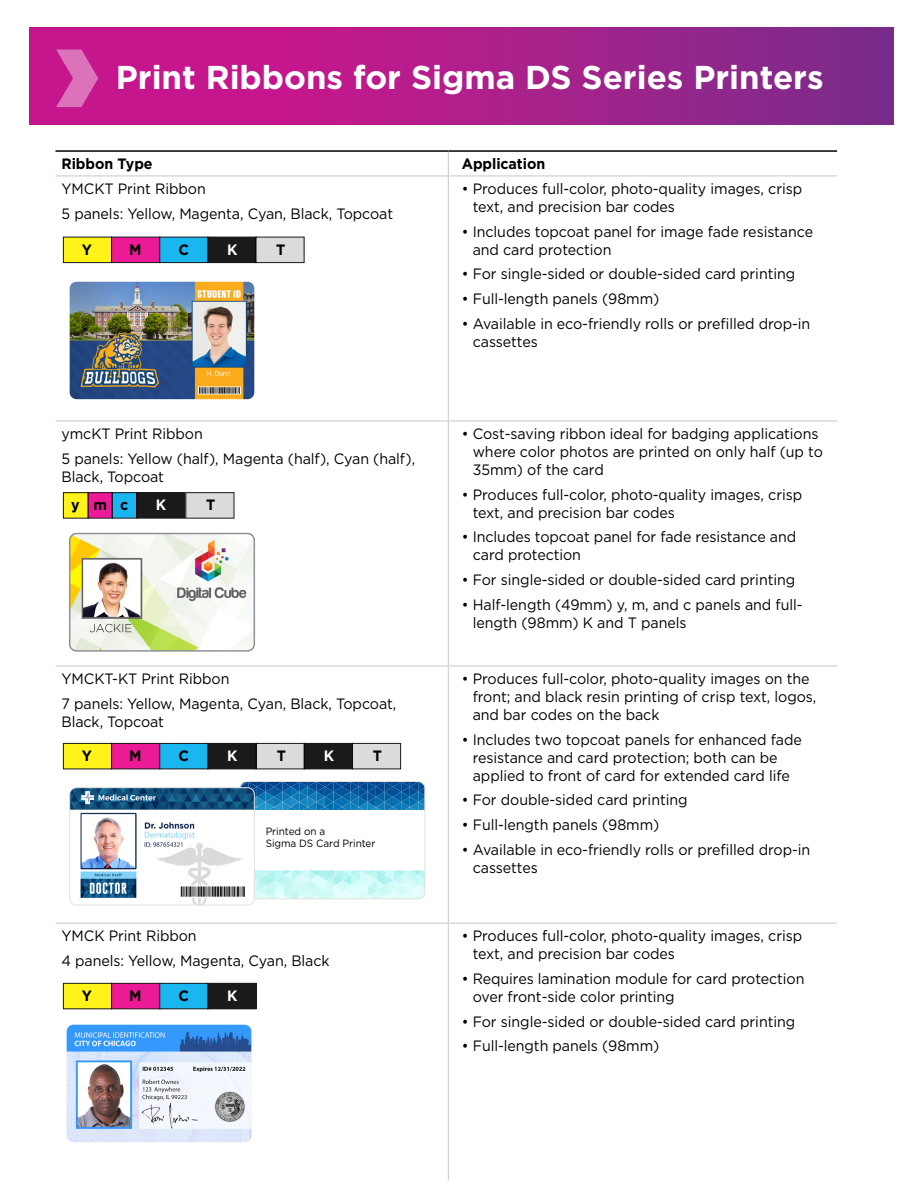
<style>
.page{position:relative;width:918px;height:1188px;background:#fff}
.page>*{position:absolute;margin:0;border:0;box-sizing:border-box;transform-origin:0 0}
.t1{font:700 33px "Gotham";color:#fff}
.t2{font:15px/18px "Gotham";letter-spacing:-.005em;color:#000;scale:.95 1}
.t3{font:700 15px "Gotham";letter-spacing:-.005em;color:#000;scale:.95 1}
.t4{font:700 15px "Gotham";color:#fff;scale:.95 1}
.t5{font:10.5px/12px "Gotham";letter-spacing:-.005em;color:#000;scale:.95 1}
</style>
<div class="page">
<hr style="left:56px;top:176px;width:392px;height:1px;background:#c7c8ca">
<hr style="left:448px;top:176px;width:389px;height:1px;background:#c7c8ca">
<hr style="left:56px;top:421px;width:392px;height:1px;background:#c7c8ca">
<hr style="left:448px;top:421px;width:389px;height:1px;background:#c7c8ca">
<hr style="left:56px;top:666px;width:392px;height:1px;background:#c7c8ca">
<hr style="left:448px;top:666px;width:389px;height:1px;background:#c7c8ca">
<hr style="left:56px;top:923px;width:392px;height:1px;background:#c7c8ca">
<hr style="left:448px;top:923px;width:389px;height:1px;background:#c7c8ca">
<hr style="left:56px;top:150px;width:392px;height:2px;background:#000">
<hr style="left:448px;top:150px;width:389px;height:2px;background:#000">
<svg style="left:448px;top:152px;width:1px;height:24px"></svg>
<hr style="left:448px;top:176px;width:1px;height:245px;background:#c7c8ca">
<hr style="left:448px;top:421px;width:1px;height:245px;background:#c7c8ca">
<hr style="left:448px;top:666px;width:1px;height:257px;background:#c7c8ca">
<hr style="left:448px;top:924px;width:1px;height:256px;background:#c7c8ca">
<img style="left:70px;top:282px;width:184px;height:117px">
<img style="left:67px;top:1025px;width:184px;height:117px">
<img style="left:70px;top:534px;width:184px;height:115px">
<div style="left:69px;top:533px;width:186px;height:119px;border:2px solid #8e9199;border-radius:7px"></div>
<div style="left:63px;top:237px;width:49px;height:26px;background:#fff31a"></div>
<div style="left:63px;top:237px;width:49px;height:26px;border:1px solid #000"></div>
<div style="left:63px;top:493px;width:25px;height:25px;background:#fff31a"></div>
<div style="left:63px;top:492px;width:26px;height:27px;border:1px solid #000"></div>
<div style="left:63px;top:743px;width:49px;height:26px;background:#fff31a"></div>
<div style="left:63px;top:743px;width:49px;height:26px;border:1px solid #000"></div>
<div style="left:63px;top:983px;width:49px;height:26px;background:#fff31a"></div>
<div style="left:112px;top:237px;width:48px;height:26px;background:#ed1a97"></div>
<div style="left:111px;top:237px;width:49px;height:26px;border:1px solid #000"></div>
<div style="left:88px;top:493px;width:24px;height:25px;background:#ed1a97"></div>
<div style="left:112px;top:743px;width:48px;height:26px;background:#ed1a97"></div>
<div style="left:111px;top:743px;width:49px;height:26px;border:1px solid #000"></div>
<div style="left:112px;top:983px;width:48px;height:26px;background:#ed1a97"></div>
<div style="left:111px;top:983px;width:49px;height:26px;border:1px solid #000"></div>
<div style="left:256px;top:743px;width:48px;height:26px;background:#d9d8d6"></div>
<div style="left:256px;top:743px;width:49px;height:26px;border:1px solid #000"></div>
<div style="left:160px;top:237px;width:48px;height:26px;background:#1ab6f0"></div>
<div style="left:159px;top:237px;width:49px;height:26px;border:1px solid #000"></div>
<div style="left:112px;top:493px;width:25px;height:25px;background:#1ab6f0"></div>
<div style="left:112px;top:492px;width:25px;height:27px;border:1px solid #000"></div>
<div style="left:160px;top:743px;width:48px;height:26px;background:#1ab6f0"></div>
<div style="left:159px;top:743px;width:49px;height:26px;border:1px solid #000"></div>
<div style="left:160px;top:983px;width:48px;height:26px;background:#1ab6f0"></div>
<div style="left:159px;top:983px;width:49px;height:26px;border:1px solid #000"></div>
<div style="left:304px;top:743px;width:48px;height:26px;background:#1a1a1a"></div>
<div style="left:304px;top:743px;width:49px;height:26px;border:1px solid #000"></div>
<div style="left:208px;top:237px;width:48px;height:26px;background:#1a1a1a"></div>
<div style="left:137px;top:493px;width:48px;height:25px;background:#1a1a1a"></div>
<div style="left:137px;top:492px;width:48px;height:27px;border:1px solid #000"></div>
<div style="left:208px;top:743px;width:48px;height:26px;background:#1a1a1a"></div>
<div style="left:208px;top:983px;width:48px;height:26px;background:#1a1a1a"></div>
<div style="left:256px;top:237px;width:48px;height:26px;background:#d9d8d6"></div>
<div style="left:256px;top:237px;width:48px;height:26px;border:1px solid #000"></div>
<div style="left:186px;top:493px;width:48px;height:25px;background:#d9d8d6"></div>
<div style="left:185px;top:492px;width:49px;height:27px;border:1px solid #000"></div>
<div style="left:352px;top:743px;width:49px;height:26px;background:#d9d8d6"></div>
<div style="left:352px;top:743px;width:49px;height:26px;border:1px solid #000"></div>
<svg style="left:255px;top:870px;width:170px;height:29px;background:#ccf9f5"></svg>
<svg style="left:240px;top:782px;width:185px;height:28px;background:#146dac"></svg>
<div style="left:240px;top:781px;width:185px;height:118px;border:1px solid #e2e1dd;border-radius:7px"></div>
<img style="left:70px;top:788px;width:184px;height:117px">
<div style="left:69px;top:787px;width:186px;height:118px;border:1px solid #e2e1dd;border-radius:7px"></div>
<svg style="left:29px;top:27px;width:864px;height:98px;background:#aa1f8b"></svg>
<svg style="left:56px;top:50px;width:42px;height:57px;background:#d34da8"></svg>
<h1 class="t1" style="left:116px;top:55px;width:709px">Print Ribbons for Sigma DS Series Printers</h1>
<p class="t3" style="left:62px;top:154px;width:97px">Ribbon Type</p>
<p class="t3" style="left:462px;top:154px;width:89px">Application</p>
<p class="t2" style="left:62px;top:176px;width:351px;line-height:24.8px">YMCKT Print Ribbon<br>5 panels: Yellow, Magenta, Cyan, Black, Topcoat</p>
<p class="t2" style="left:473px;top:179px;width:348px;text-indent:-11px">• Produces full-color, photo-quality images, crisp text, and precision bar codes</p>
<p class="t2" style="left:473px;top:222px;width:360px;text-indent:-11px">• Includes topcoat panel for image fade resistance and card protection</p>
<p class="t2" style="left:462px;top:265px;width:352px">• For single-sided or double-sided card printing</p>
<p class="t2" style="left:462px;top:290px;width:210px">• Full-length panels (98mm)</p>
<p class="t2" style="left:473px;top:314px;width:357px;text-indent:-11px">• Available in eco-friendly rolls or prefilled drop-in cassettes</p>
<p class="t3" style="left:179px;top:240px;width:13px">C</p>
<p class="t3" style="left:129px;top:240px;width:15px">M</p>
<p class="t4" style="left:227px;top:240px;width:12px">K</p>
<p class="t3" style="left:276px;top:240px;width:11px">T</p>
<p class="t3" style="left:82px;top:240px;width:12px">Y</p>
<p class="t2" style="left:62px;top:421px;width:374px;line-height:24.8px">ymcKT Print Ribbon<br>5 panels: Yellow (half), Magenta (half), Cyan (half),</p>
<p class="t2" style="left:62px;top:467px;width:109px">Black, Topcoat</p>
<p class="t3" style="left:71px;top:495px;width:11px">y</p>
<p class="t3" style="left:94px;top:495px;width:16px">m</p>
<p class="t3" style="left:120px;top:495px;width:10px">c</p>
<p class="t4" style="left:156px;top:495px;width:12px">K</p>
<p class="t3" style="left:206px;top:495px;width:11px">T</p>
<p class="t2" style="left:62px;top:666px;width:354px;line-height:24.8px">YMCKT-KT Print Ribbon<br>7 panels: Yellow, Magenta, Cyan, Black, Topcoat,</p>
<p class="t2" style="left:62px;top:712px;width:109px">Black, Topcoat</p>
<p class="t3" style="left:82px;top:746px;width:12px">Y</p>
<p class="t3" style="left:129px;top:746px;width:15px">M</p>
<p class="t3" style="left:179px;top:746px;width:13px">C</p>
<p class="t4" style="left:227px;top:746px;width:12px">K</p>
<p class="t3" style="left:277px;top:746px;width:11px">T</p>
<p class="t3" style="left:373px;top:746px;width:11px">T</p>
<p class="t4" style="left:324px;top:746px;width:12px">K</p>
<p class="t5" style="left:266px;top:825px;width:117px">Printed on a<br>Sigma DS Card Printer</p>
<p class="t2" style="left:473px;top:424px;width:370px;text-indent:-11px">• Cost-saving ribbon ideal for badging applications where color photos are printed on only half (up to<br>35mm) of the card</p>
<p class="t2" style="left:473px;top:485px;width:348px;text-indent:-11px">• Produces full-color, photo-quality images, crisp text, and precision bar codes</p>
<p class="t2" style="left:473px;top:528px;width:342px;text-indent:-11px">• Includes topcoat panel for fade resistance and card protection</p>
<p class="t2" style="left:462px;top:571px;width:352px">• For single-sided or double-sided card printing</p>
<p class="t2" style="left:473px;top:595px;width:349px;text-indent:-11px">• Half-length (49mm) y, m, and c panels and full&shy;length (98mm) K and T panels</p>
<p class="t2" style="left:473px;top:669px;width:363px;text-indent:-11px">• Produces full-color, photo-quality images on the front; and black resin printing of crisp text, logos, and bar codes on the back</p>
<p class="t2" style="left:473px;top:730px;width:348px;text-indent:-11px">• Includes two topcoat panels for enhanced fade resistance and card protection; both can be applied to front of card for extended card life</p>
<p class="t2" style="left:462px;top:791px;width:239px">• For double-sided card printing</p>
<p class="t2" style="left:462px;top:816px;width:210px">• Full-length panels (98mm)</p>
<p class="t2" style="left:473px;top:840px;width:357px;text-indent:-11px">• Available in eco-friendly rolls or prefilled drop-in cassettes</p>
<p class="t2" style="left:62px;top:923px;width:284px;line-height:24.8px">YMCK Print Ribbon<br>4 panels: Yellow, Magenta, Cyan, Black</p>
<p class="t2" style="left:473px;top:927px;width:348px;text-indent:-11px">• Produces full-color, photo-quality images, crisp text, and precision bar codes</p>
<p class="t2" style="left:473px;top:969px;width:351px;text-indent:-11px">• Requires lamination module for card protection over front-side color printing</p>
<p class="t2" style="left:462px;top:1012px;width:352px">• For single-sided or double-sided card printing</p>
<p class="t2" style="left:462px;top:1037px;width:210px">• Full-length panels (98mm)</p>
<p class="t3" style="left:179px;top:986px;width:13px">C</p>
<p class="t3" style="left:82px;top:986px;width:12px">Y</p>
<p class="t3" style="left:129px;top:986px;width:15px">M</p>
<p class="t4" style="left:227px;top:986px;width:12px">K</p>
</div>
